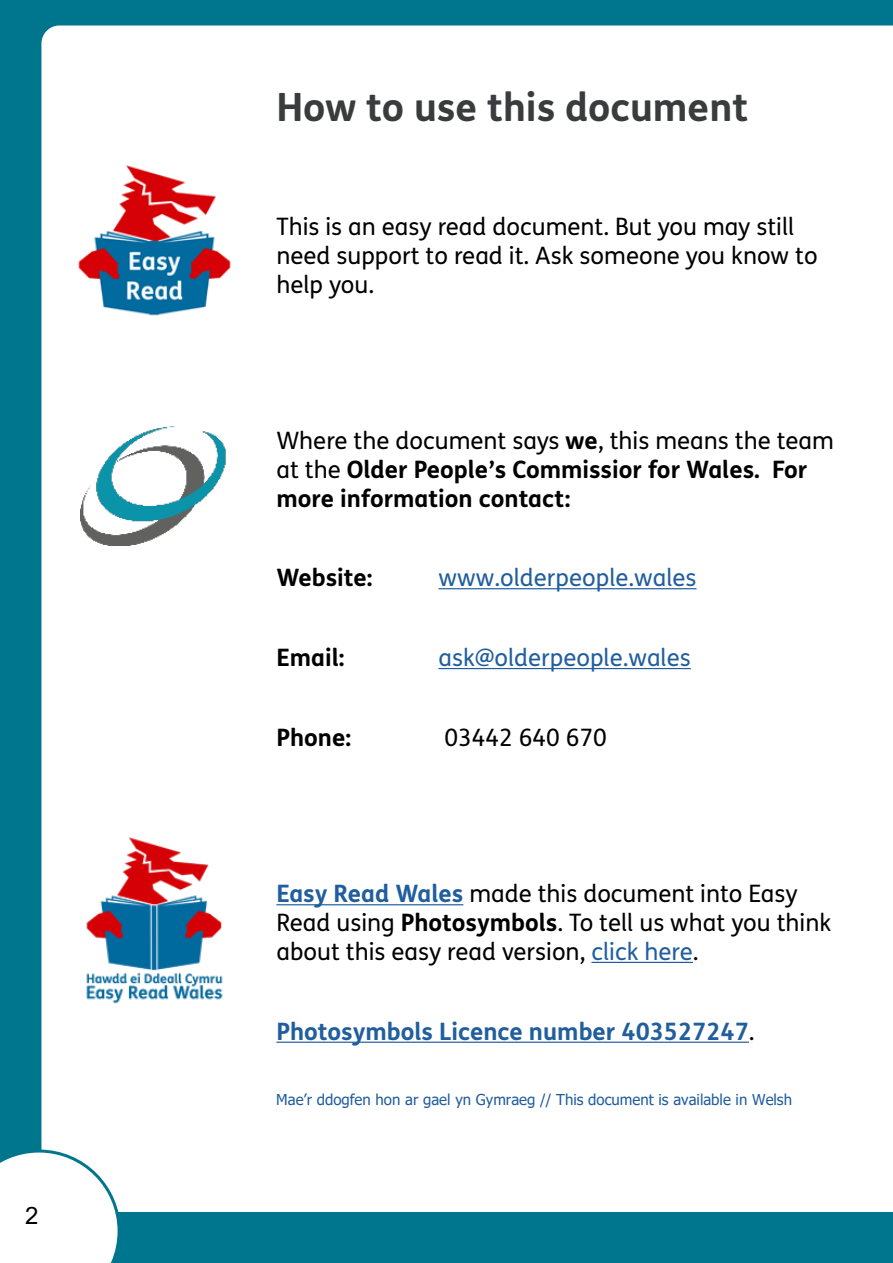
<style>
.page{position:relative;width:893px;height:1263px;background:#00768e}
.page>*{position:absolute;margin:0;border:0;box-sizing:border-box;transform-origin:0 0}
.t1{font:700 39px "FS Me Pro";color:#3a3b3c}
.t2{font:24px/28.8px "FS Me Pro";color:#000}
.t3{font:700 24px/28.8px "FS Me Pro";color:#000}
.t4{font:24px "FS Me Pro";color:#215e9e}
.t5{font:700 24px "FS Me Pro";color:#215e9e}
.t6{font:24px "Arial";color:#000}
.t7{font:15px "Tahoma";color:#205d9e}
.s1{font-weight:400}
.s2{font-weight:700;color:#215e9e}
.s3{font-weight:700}
.s4{color:#215e9e}
.s5{font-weight:400;color:#000}
</style>
<div class="page">
<div style="left:41px;top:26px;width:852px;height:1186px;background:#fff"></div>
<hr style="left:438px;top:588px;width:258px;height:1px;background:#215e9e">
<hr style="left:438px;top:668px;width:253px;height:1px;background:#215e9e">
<hr style="left:276px;top:904px;width:187px;height:1px;background:#215e9e">
<hr style="left:591px;top:962px;width:102px;height:1px;background:#215e9e">
<hr style="left:276px;top:1041px;width:473px;height:2px;background:#215e9e">
<img style="left:75px;top:161px;width:158px;height:158px">
<img style="left:81px;top:426px;width:160px;height:120px">
<img style="left:65px;top:837px;width:178px;height:170px">
<svg style="left:0;top:1149px;width:121px;height:114px;background:#eff6f7"></svg>
<p class="t6" style="left:25px;top:1199px;width:15px">2</p>
<h1 class="t1" style="left:276px;top:77px;width:473px">How to use this document</h1>
<p class="t2" style="left:276px;top:212px;width:543px">This is an easy read document. But you may still need support to read it. Ask someone you know to help you.</p>
<p class="t3" style="left:276px;top:425px;width:559px"><span class="s1">Where the document says</span> we<span class="s1">, this means the team at the</span> Older People’s Commissior for Wales. For more information contact:</p>
<p class="t3" style="left:276px;top:562px;width:98px">Website:</p>
<p class="t4" style="left:438px;top:561px;width:260px">www.olderpeople.wales</p>
<p class="t3" style="left:276px;top:642px;width:70px">Email:</p>
<p class="t4" style="left:438px;top:641px;width:254px">ask@olderpeople.wales</p>
<p class="t3" style="left:276px;top:722px;width:76px">Phone:</p>
<p class="t2" style="left:444px;top:723px;width:164px">03442 640 670</p>
<p class="t2" style="left:276px;top:879px;width:556px"><span class="s2">Easy Read Wales</span> made this document into Easy<br>Read using <span class="s3">Photosymbols</span>. To tell us what you think about this easy read version, <span class="s4">click here</span>.</p>
<h2 class="t5" style="left:276px;top:1013px;width:480px">Photosymbols Licence number 403527247<span class="s5">.</span></h2>
<p class="t7" style="left:276px;top:1090px;width:517px">Mae’r ddogfen hon ar gael yn Gymraeg // This document is available in Welsh</p>
</div>
